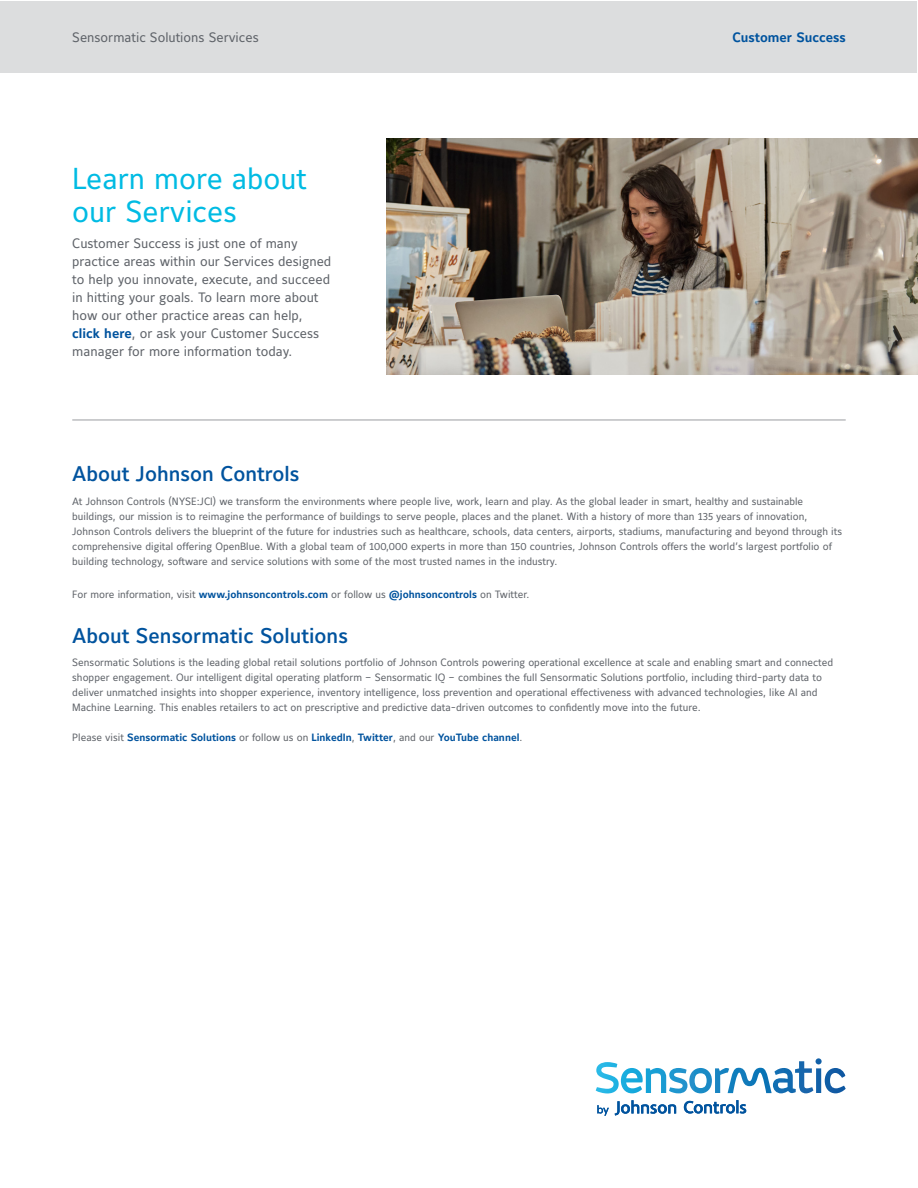
<style>
.page{position:relative;width:918px;height:1188px;background:#fff}
.page>*{position:absolute;margin:0;border:0;box-sizing:border-box;transform-origin:0 0}
.t1{font:30px/33px "Maurea Jci Lf ML";color:#00bbe3}
.t2{font:500 21px "Maurea Jci Lf ML";color:#00539e}
.t3{font:13.5px/18px "Maurea Jci Lf ML";color:#5f6369}
.t4{font:700 13.5px "Maurea Jci Lf ML";color:#00539e}
.t5{font:10.5px/15px "Maurea Jci Lf ML";color:#5f6369}
.t6{font:700 10.5px "Maurea Jci Lf ML";color:#00539e}
.s1{font-weight:700;color:#00539e}
.s2{font-weight:400;color:#5f6369}
</style>
<div class="page">
<svg style="left:596px;top:1058px;width:250px;height:35px"></svg>
<svg style="left:684px;top:1100px;width:62px;height:14px"></svg>
<svg style="left:615px;top:1100px;width:61px;height:16px"></svg>
<svg style="left:597px;top:1105px;width:12px;height:11px"></svg>
<div style="left:1px;top:1px;width:916px;height:71px;background:#dcddde"></div>
<img style="left:387px;top:138px;width:531px;height:236px">
<hr style="left:72px;top:419px;width:774px;height:2px;background:#bcbdc0">
<p class="t3" style="left:72px;top:28px;width:188px">Sensormatic Solutions Services</p>
<p class="t4" style="left:732px;top:29px;width:115px">Customer Success</p>
<p class="t1" style="left:72px;top:162px;width:236px">Learn more about our Services</p>
<p class="t3" style="left:72px;top:234px;width:261px">Customer Success is just one of many practice areas within our Services designed to help you innovate, execute, and succeed in hitting your goals. To learn more about how our other practice areas can help, <span class="s1">click here</span>, or ask your Customer Success manager for more information today.</p>
<p class="t2" style="left:72px;top:461px;width:229px">About Johnson Controls</p>
<p class="t5" style="left:72px;top:494px;width:771px">At Johnson Controls (NYSE:JCI) we transform the environments where people live, work, learn and play. As the global leader in smart, healthy and sustainable buildings, our mission is to reimagine the performance of buildings to serve people, places and the planet. With a history of more than 135 years of innovation, Johnson Controls delivers the blueprint of the future for industries such as healthcare, schools, data centers, airports, stadiums, manufacturing and beyond through its comprehensive digital offering OpenBlue. With a global team of 100,000 experts in more than 150 countries, Johnson Controls offers the world’s largest portfolio of building technology, software and service solutions with some of the most trusted names in the industry.</p>
<p class="t5" style="left:72px;top:587px;width:459px">For more information, visit <span class="s1">www.johnsoncontrols.com</span> or follow us <span class="s1">@johnsoncontrols</span> on Twitter.</p>
<p class="t2" style="left:72px;top:623px;width:277px">About Sensormatic Solutions</p>
<p class="t5" style="left:72px;top:655px;width:762px">Sensormatic Solutions is the leading global retail solutions portfolio of Johnson Controls powering operational excellence at scale and enabling smart and connected shopper engagement. Our intelligent digital operating platform – Sensormatic IQ – combines the full Sensormatic Solutions portfolio, including third-party data to deliver unmatched insights into shopper experience, inventory intelligence, loss prevention and operational effectiveness with advanced technologies, like AI and Machine Learning. This enables retailers to act on prescriptive and predictive data-driven outcomes to confidently move into the future.</p>
<p class="t6" style="left:72px;top:731px;width:452px"><span class="s2">Please visit</span> Sensormatic Solutions <span class="s2">or follow us on</span> LinkedIn<span class="s2">,</span> Twitter<span class="s2">, and our</span> YouTube channel<span class="s2">.</span></p>
</div>
